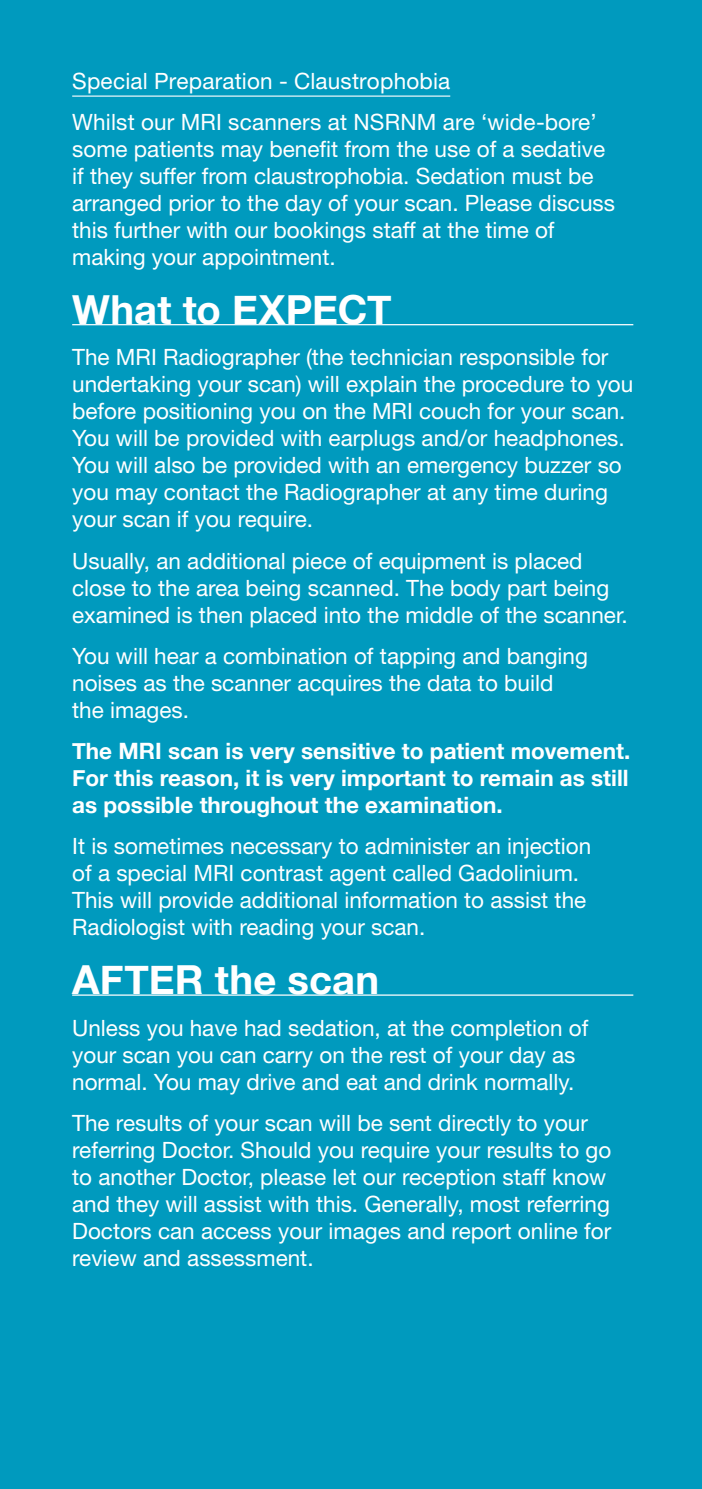
<style>
.page{position:relative;width:702px;height:1489px;background:#fff}
.page>*{position:absolute;margin:0;border:0;box-sizing:border-box;transform-origin:0 0}
.t1{font:700 40px "Helvetica Neue";letter-spacing:.005em;color:#fff}
.t2{font:22.5px/27px "Helvetica Neue";color:#fff}
.t3{font:700 22.5px/27px "Helvetica Neue";color:#fff;text-align:justify}
</style>
<div class="page">
<div style="left:0;top:0;width:702px;height:1488px;background:#009abe"></div>
<hr style="left:72px;top:95px;width:378px;height:2px;background:#fff">
<hr style="left:72px;top:324px;width:561px;height:1px;background:#fff">
<hr style="left:72px;top:994px;width:561px;height:1px;background:#fff">
<p class="t2" style="left:72px;top:60px;width:526px;line-height:41.2px">Special Preparation - Claustrophobia<br>Whilst our MRI scanners at NSRNM are ‘wide-bore’</p>
<p class="t2" style="left:72px;top:135px;width:544px">some patients may benefit from the use of a sedative if they suffer from claustrophobia. Sedation must be arranged prior to the day of your scan. Please discuss this further with our bookings staff at the time of making your appointment.</p>
<h1 class="t1" style="left:72px;top:278px;width:321px">What to EXPECT</h1>
<p class="t2" style="left:72px;top:343px;width:562px">The MRI Radiographer (the technician responsible for undertaking your scan) will explain the procedure to you before positioning you on the MRI couch for your scan.<br>You will be provided with earplugs and/or headphones.<br>You will also be provided with an emergency buzzer so you may contact the Radiographer at any time during your scan if you require.</p>
<p class="t2" style="left:72px;top:546px;width:557px">Usually, an additional piece of equipment is placed close to the area being scanned. The body part being examined is then placed into the middle of the scanner.</p>
<p class="t2" style="left:72px;top:642px;width:517px">You will hear a combination of tapping and banging noises as the scanner acquires the data to build the images.</p>
<p class="t3" style="left:72px;top:738px;width:559px">The MRI scan is very sensitive to patient movement.<br>For this reason, it is very important to remain as still as possible throughout the examination.</p>
<p class="t2" style="left:72px;top:832px;width:520px">It is sometimes necessary to administer an injection of a special MRI contrast agent called Gadolinium.<br>This will provide additional information to assist the Radiologist with reading your scan.</p>
<h1 class="t1" style="left:72px;top:948px;width:308px">AFTER the scan</h1>
<p class="t2" style="left:72px;top:1013px;width:517px">Unless you have had sedation, at the completion of your scan you can carry on the rest of your day as normal. You may drive and eat and drink normally.</p>
<p class="t2" style="left:72px;top:1108px;width:540px">The results of your scan will be sent directly to your referring Doctor. Should you require your results to go to another Doctor, please let our reception staff know and they will assist with this. Generally, most referring Doctors can access your images and report online for review and assessment.</p>
</div>
